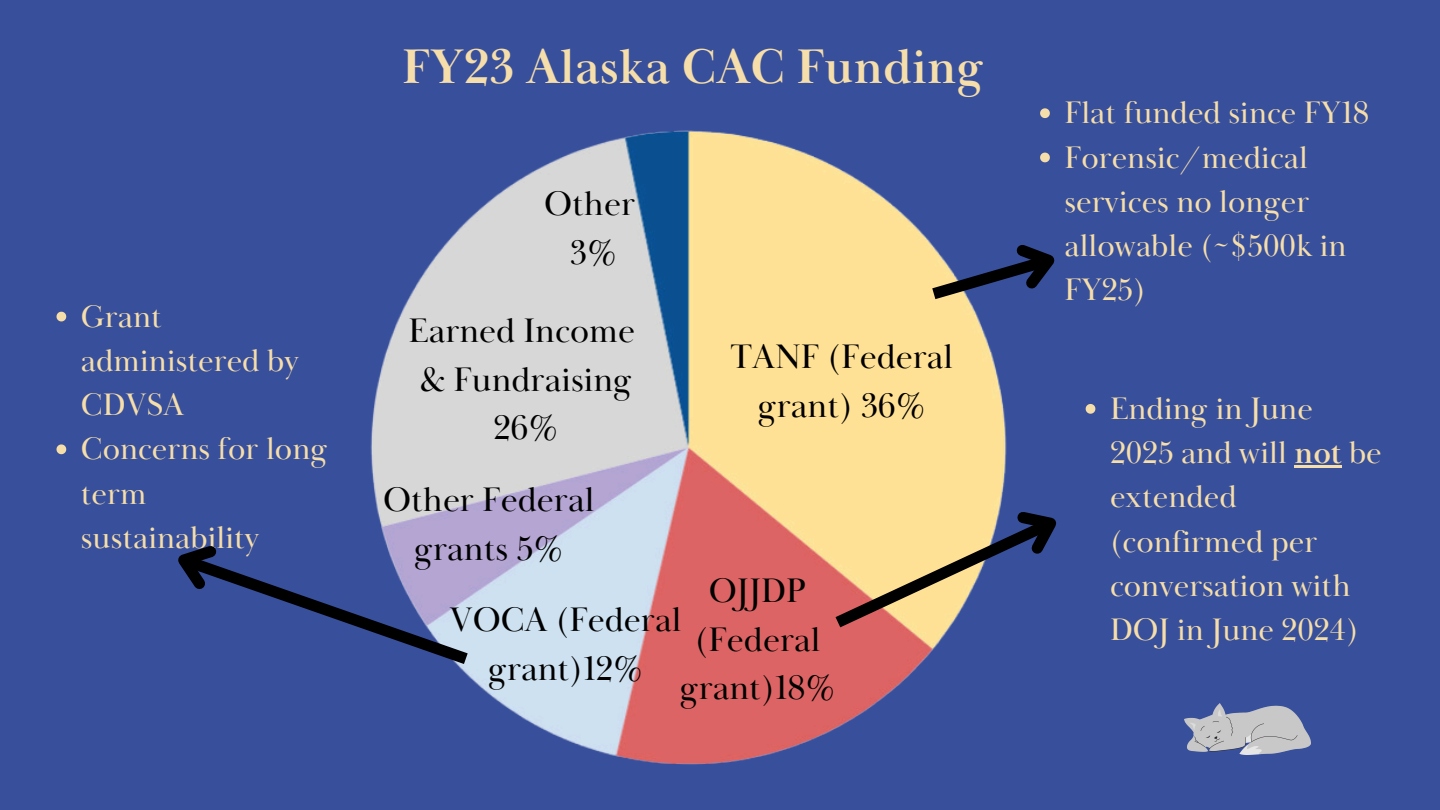
<style>
.page{position:relative;width:1440px;height:810px;background:#384f9b}
.page>*{position:absolute;margin:0;border:0;box-sizing:border-box;transform-origin:0 0}
.t1{font:700 50px "Baskerville Display PT";color:#f6deaa}
.t2{font:35px/48.8px "Baskerville Display PT";color:#000;text-align:center}
.t3{font:32px/44.2px "Baskerville Display PT";color:#f6deaa}
.s1{font-weight:700}
</style>
<div class="page">
<img style="left:1184px;top:703px;width:126px;height:51px">
<img style="left:370px;top:118px;width:677px;height:647px">
<svg style="left:1040px;top:108px;width:10px;height:10px"></svg>
<svg style="left:1040px;top:153px;width:10px;height:9px"></svg>
<svg style="left:920px;top:224px;width:135px;height:84px"></svg>
<svg style="left:1086px;top:404px;width:9px;height:10px"></svg>
<hr style="left:1295px;top:465px;width:47px;height:3px;background:#f6deaa">
<svg style="left:823px;top:486px;width:234px;height:151px"></svg>
<svg style="left:57px;top:312px;width:9px;height:9px"></svg>
<svg style="left:57px;top:444px;width:9px;height:10px"></svg>
<svg style="left:178px;top:523px;width:302px;height:150px"></svg>
<p class="t3" style="left:81px;top:295px;width:219px">Grant administered by<br>CDVSA</p>
<p class="t3" style="left:81px;top:428px;width:248px">Concerns for long term sustainability</p>
<p class="t1" style="left:402px;top:36px;width:584px">FY23 Alaska CAC Funding</p>
<p class="t2" style="left:544px;top:180px;width:93px">Other</p>
<p class="t2" style="left:570px;top:229px;width:48px">3%</p>
<p class="t2" style="left:409px;top:307px;width:228px">Earned Income</p>
<p class="t2" style="left:420px;top:356px;width:214px">&amp; Fundraising</p>
<p class="t2" style="left:493px;top:405px;width:67px">26%</p>
<p class="t2" style="left:383px;top:477px;width:213px">Other Federal grants 5%</p>
<p class="t2" style="left:730px;top:334px;width:224px">TANF (Federal grant) 36%</p>
<p class="t2" style="left:680px;top:567px;width:157px">OJJDP (Federal grant)18%</p>
<p class="t2" style="left:450px;top:596px;width:233px">VOCA (Federal grant)12%</p>
<p class="t3" style="left:1065px;top:92px;width:306px">Flat funded since FY18</p>
<p class="t3" style="left:1065px;top:136px;width:284px">Forensic/medical services no longer allowable (~$500k in<br>FY25)</p>
<p class="t3" style="left:1110px;top:388px;width:273px">Ending in June<br>2025 and will <span class="s1">not</span> be extended (confirmed per conversation with<br>DOJ in June 2024)</p>
</div>
